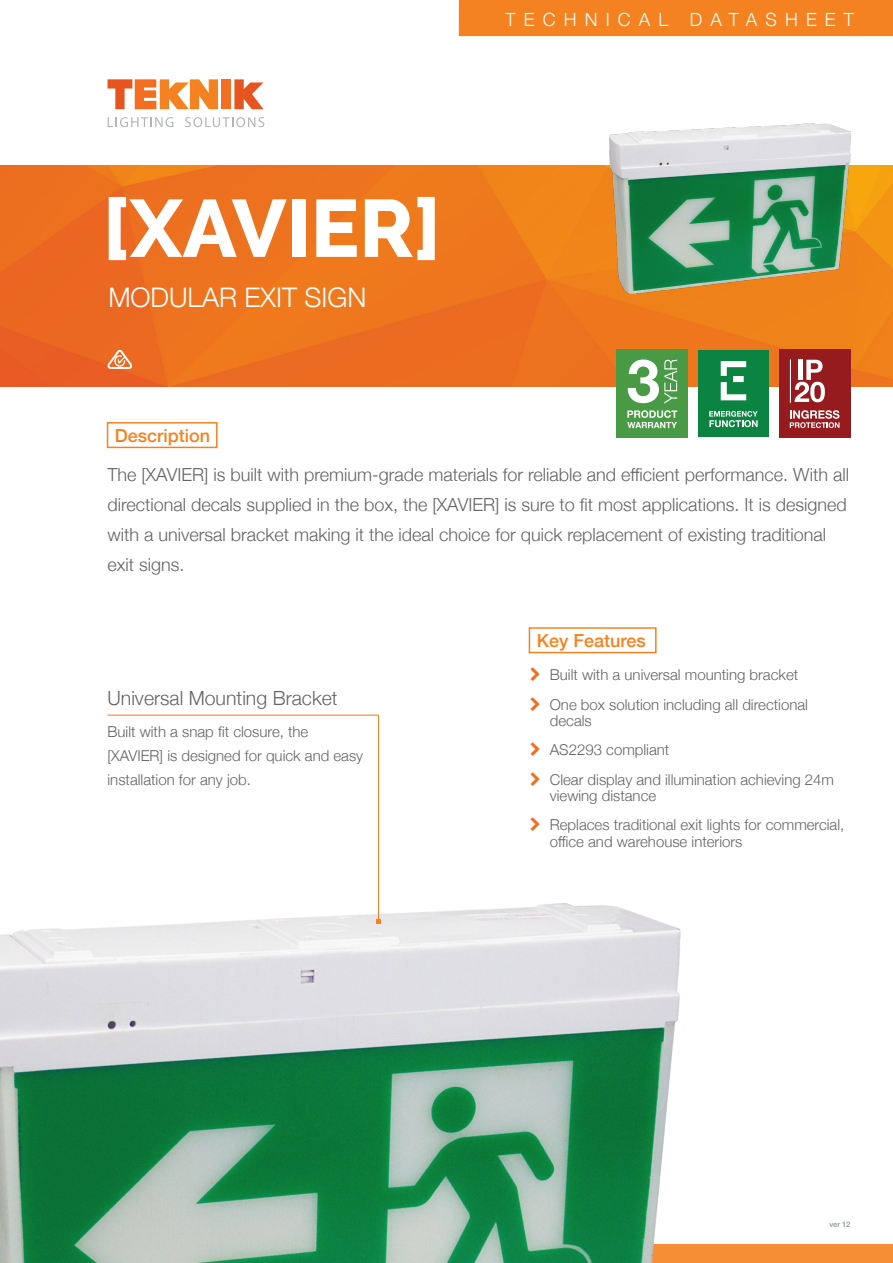
<style>
.page{position:relative;width:893px;height:1263px;background:#fff}
.page>*{position:absolute;margin:0;border:0;box-sizing:border-box;transform-origin:0 0}
.t1{font:800 81px "Raleway";color:#fff}
.t2{font:300 27px "Helvetica Neue";color:#fff}
.t3{font:300 19.5px "Helvetica Neue";color:#636366}
.t4{font:300 18.15px "Helvetica Neue";letter-spacing:.45em;color:#fff}
.t5{font:300 18px/30px "Helvetica Neue";color:#636366}
.t6{font:500 18px "Helvetica Neue";color:#f58220}
.t7{font:300 15px/16.5px "Helvetica Neue";color:#636366}
.t8{font:500 7.5px "Helvetica Neue";color:#939598}
</style>
<div class="page">
<div style="left:0;top:1244px;width:893px;height:19px;background:#f68e36"></div>
<div style="left:459px;top:0;width:434px;height:36px;background:#f58220"></div>
<svg style="left:108px;top:79px;width:110px;height:30px"></svg>
<div style="left:222px;top:79px;width:9px;height:30px;background:#f36e21"></div>
<svg style="left:234px;top:79px;width:29px;height:30px"></svg>
<svg style="left:108px;top:117px;width:65px;height:10px"></svg>
<svg style="left:185px;top:117px;width:79px;height:10px"></svg>
<img style="left:0;top:166px;width:893px;height:220px">
<svg style="left:108px;top:350px;width:24px;height:19px"></svg>
<div style="left:529px;top:627px;width:128px;height:26px;border:2px solid #f58220"></div>
<div style="left:107px;top:422px;width:111px;height:26px;border:2px solid #f58220"></div>
<div style="left:698px;top:351px;width:70px;height:86px;background:#0c8441"></div>
<svg style="left:709px;top:411px;width:49px;height:16px"></svg>
<svg style="left:721px;top:361px;width:25px;height:39px"></svg>
<img style="left:609px;top:124px;width:241px;height:169px">
<img style="left:0;top:904px;width:680px;height:359px">
<div style="left:779px;top:349px;width:71px;height:89px;background:#961b1e"></div>
<svg style="left:790px;top:410px;width:49px;height:18px"></svg>
<svg style="left:795px;top:360px;width:30px;height:42px"></svg>
<hr style="left:790px;top:359px;width:1px;height:44px;background:#fff">
<div style="left:616px;top:349px;width:72px;height:89px;background:#489b44"></div>
<svg style="left:627px;top:410px;width:50px;height:18px"></svg>
<svg style="left:628px;top:359px;width:49px;height:45px"></svg>
<svg style="left:107px;top:714px;width:272px;height:209px"></svg>
<svg style="left:376px;top:919px;width:5px;height:5px"></svg>
<p class="t1" style="left:102px;top:182px;width:340px">[XAVIER]</p>
<p class="t2" style="left:108px;top:275px;width:260px">MODULAR EXIT SIGN</p>
<p class="t6" style="left:115px;top:421px;width:97px">Description</p>
<p class="t4" style="left:506px;top:5px;width:350px">TECHNICAL DATASHEET</p>
<p class="t5" style="left:108px;top:458px;width:743px">The [XAVIER] is built with premium-grade materials for reliable and efficient performance. With all directional decals supplied in the box, the [XAVIER] is sure to fit most applications. It is designed with a universal bracket making it the ideal choice for quick replacement of existing traditional exit signs.</p>
<p class="t3" style="left:108px;top:682px;width:232px">Universal Mounting Bracket</p>
<p class="t7" style="left:108px;top:718px;width:257px;line-height:24px">Built with a snap fit closure, the [XAVIER] is designed for quick and easy installation for any job.</p>
<p class="t6" style="left:537px;top:626px;width:111px">Key Features</p>
<p class="t7" style="left:550px;top:666px;width:250px">Built with a universal mounting bracket</p>
<p class="t7" style="left:550px;top:695px;width:260px">One box solution including all directional decals</p>
<p class="t7" style="left:550px;top:741px;width:121px">AS2293 compliant</p>
<p class="t7" style="left:550px;top:770px;width:286px">Clear display and illumination achieving 24m viewing distance</p>
<p class="t7" style="left:550px;top:816px;width:296px">Replaces traditional exit lights for commercial, office and warehouse interiors</p>
<p class="t8" style="left:829px;top:1218px;width:23px">ver 12</p>
</div>
